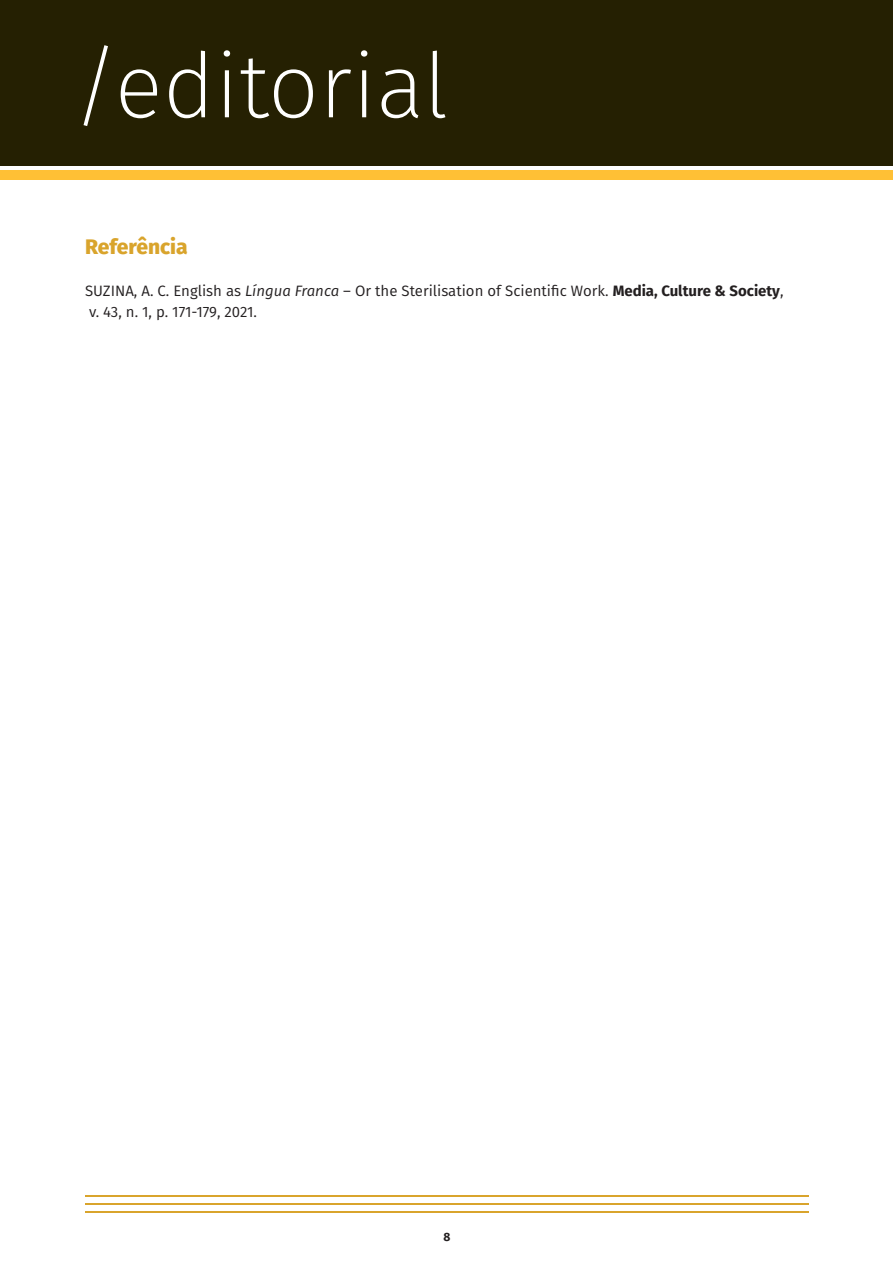
<style>
.page{position:relative;width:893px;height:1263px;background:#fff}
.page>*{position:absolute;margin:0;border:0;box-sizing:border-box;transform-origin:0 0}
.t1{font:200 90px "Fira Sans";color:#fff}
.Tópico{font:800 21px "Fira Sans";color:#d9a42c}
.Texto{font:15px "Fira Sans";color:#231f20}
.t2{font:700 12px "Fira Sans";color:#231f20}
.s1{font-style:italic}
.s2{font-weight:700}
</style>
<div class="page">
<hr style="left:85px;top:1211px;width:724px;height:2px;background:#d9a42c">
<hr style="left:85px;top:1195px;width:724px;height:2px;background:#d9a42c">
<hr style="left:85px;top:1203px;width:724px;height:2px;background:#d9a42c">
<div style="left:0;top:0;width:893px;height:166px;background:#252002"></div>
<div style="left:0;top:170px;width:893px;height:10px;background:#ffc035"></div>
<p class="t1" style="left:72px;top:23px;width:378px">/editorial</p>
<p class="Tópico" style="left:85px;top:228px;width:104px">Referência</p>
<p class="Texto" style="left:85px;top:279px;width:700px">SUZINA, A. C. English as <span class="s1">Língua Franca</span> – Or the Sterilisation of Scientific Work. <span class="s2">Media, Culture &amp; Society</span>,</p>
<p class="Texto" style="left:89px;top:300px;width:169px">v. 43, n. 1, p. 171-179, 2021.</p>
<p class="t2" style="left:444px;top:1226px;width:8px">8</p>
</div>
